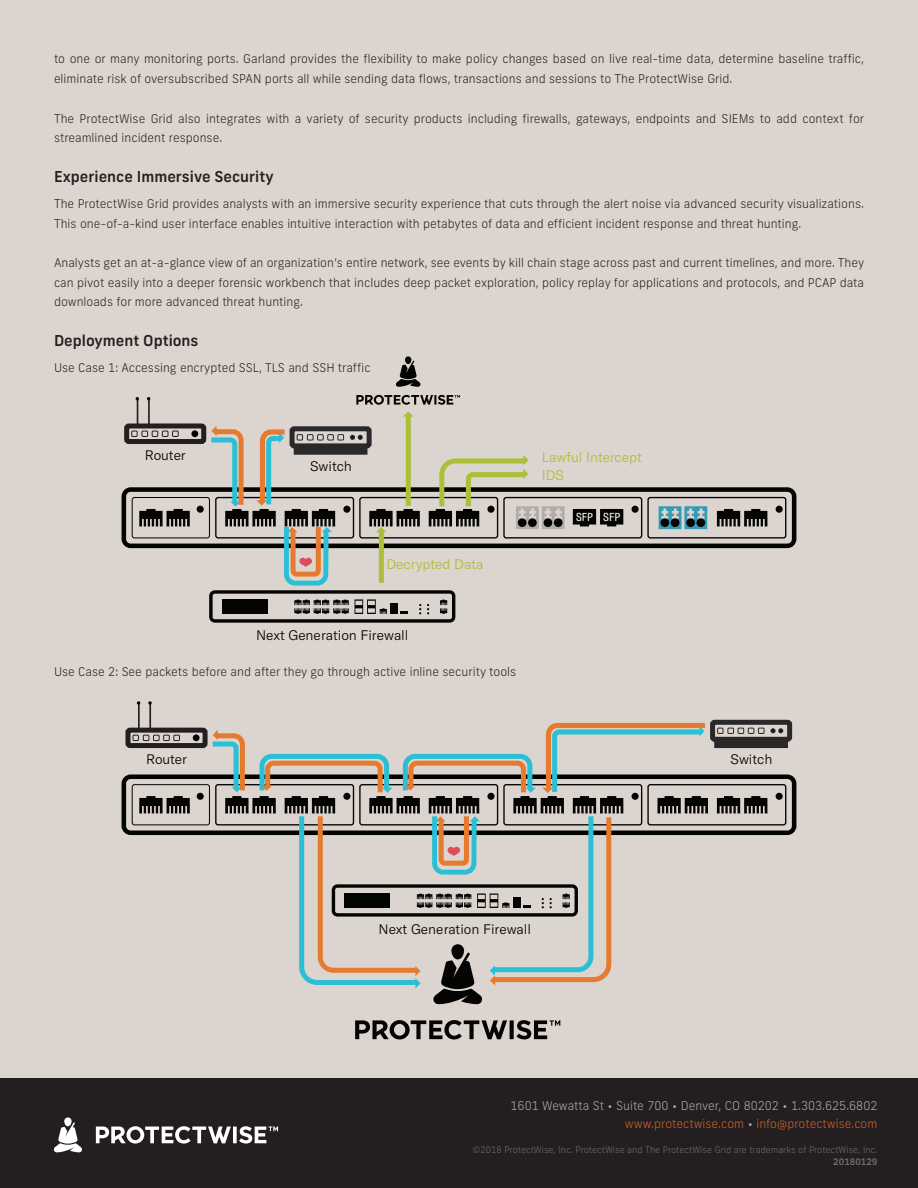
<style>
.page{position:relative;width:918px;height:1188px;background:#dcd4cf}
.page>*{position:absolute;margin:0;border:0;box-sizing:border-box;transform-origin:0 0}
.t1{font:500 15px "Frank New";color:#231f20}
.t2{font:300 13.65px "GT America";color:#040503}
.t3{font:300 13.65px/17.4px "GT America";color:#abbf38}
.t4{font:300 12px/19.5px "Frank New";color:#231f20}
.t5{font:300 12px/18px "Frank New";color:#b3ada9;text-align:right}
.t6{font:condensed 11.4px "GT America";color:#fff}
.t7{font:300 9px "Frank New";color:#736f6e}
.t8{font:500 9px "Frank New";color:#736f6e}
.s1{color:#d46229}
</style>
<div class="page">
<div style="left:0;top:1078px;width:918px;height:110px;background:#231f20"></div>
<svg style="left:96px;top:1126px;width:182px;height:18px"></svg>
<div style="left:64px;top:1117px;width:8px;height:9px;background:#fff;border-radius:4px"></div>
<svg style="left:53px;top:1122px;width:29px;height:30px"></svg>
<div style="left:405px;top:356px;width:6px;height:8px;background:#040503;border-radius:3px"></div>
<svg style="left:395px;top:361px;width:26px;height:26px"></svg>
<svg style="left:122px;top:395px;width:674px;height:228px"></svg>
<hr style="left:138px;top:704px;width:2px;height:25px;background:#231f20">
<svg style="left:137px;top:701px;width:3px;height:4px"></svg>
<hr style="left:149px;top:704px;width:2px;height:25px;background:#231f20">
<svg style="left:148px;top:701px;width:4px;height:4px"></svg>
<svg style="left:355px;top:1020px;width:205px;height:20px"></svg>
<svg style="left:122px;top:720px;width:674px;height:284px"></svg>
<p class="t4" style="left:54px;top:49px;width:812px">to one or many monitoring ports. Garland provides the flexibility to make policy changes based on live real-time data, determine baseline traffic, eliminate risk of oversubscribed SPAN ports all while sending data flows, transactions and sessions to The ProtectWise Grid.</p>
<p class="t4" style="left:54px;top:108px;width:812px">The ProtectWise Grid also integrates with a variety of security products including firewalls, gateways, endpoints and SIEMs to add context for streamlined incident response.</p>
<p class="t1" style="left:54px;top:167px;width:221px">Experience Immersive Security</p>
<p class="t4" style="left:54px;top:194px;width:811px">The ProtectWise Grid provides analysts with an immersive security experience that cuts through the alert noise via advanced security visualizations.<br>This one-of-a-kind user interface enables intuitive interaction with petabytes of data and efficient incident response and threat hunting.</p>
<p class="t4" style="left:54px;top:253px;width:812px;text-align:justify">Analysts get an at-a-glance view of an organization’s entire network, see events by kill chain stage across past and current timelines, and more. They can pivot easily into a deeper forensic workbench that includes deep packet exploration, policy replay for applications and protocols, and PCAP data downloads for more advanced threat hunting.</p>
<p class="t1" style="left:54px;top:331px;width:146px">Deployment Options</p>
<p class="t4" style="left:54px;top:358px;width:318px">Use Case 1: Accessing encrypted SSL, TLS and SSH traffic</p>
<p class="t2" style="left:145px;top:447px;width:43px">Router</p>
<p class="t2" style="left:310px;top:458px;width:43px">Switch</p>
<p class="t3" style="left:386px;top:556px;width:99px">Decrypted Data</p>
<p class="t2" style="left:256px;top:628px;width:154px">Next Generation Firewall</p>
<p class="t4" style="left:54px;top:662px;width:464px">Use Case 2: See packets before and after they go through active inline security tools</p>
<p class="t3" style="left:542px;top:449px;width:102px">Lawful Intercept<br>IDS</p>
<p class="t6" style="left:576px;top:510px;width:46px">SFP SFP</p>
<p class="t2" style="left:146px;top:751px;width:43px">Router</p>
<p class="t2" style="left:379px;top:921px;width:154px">Next Generation Firewall</p>
<p class="t2" style="left:731px;top:751px;width:43px">Switch</p>
<p class="t5" style="left:511px;top:1097px;width:368px">1601 Wewatta St • Suite 700 • Denver, CO 80202 • 1.303.625.6802 <span class="s1">www.protectwise.com</span> • <span class="s1">info@protectwise.com</span></p>
<p class="t7" style="left:472px;top:1145px;width:407px">©2018 ProtectWise, Inc. ProtectWise and The ProtectWise Grid are trademarks of ProtectWise, Inc.</p>
<p class="t8" style="left:833px;top:1156px;width:46px">20180129</p>
</div>
